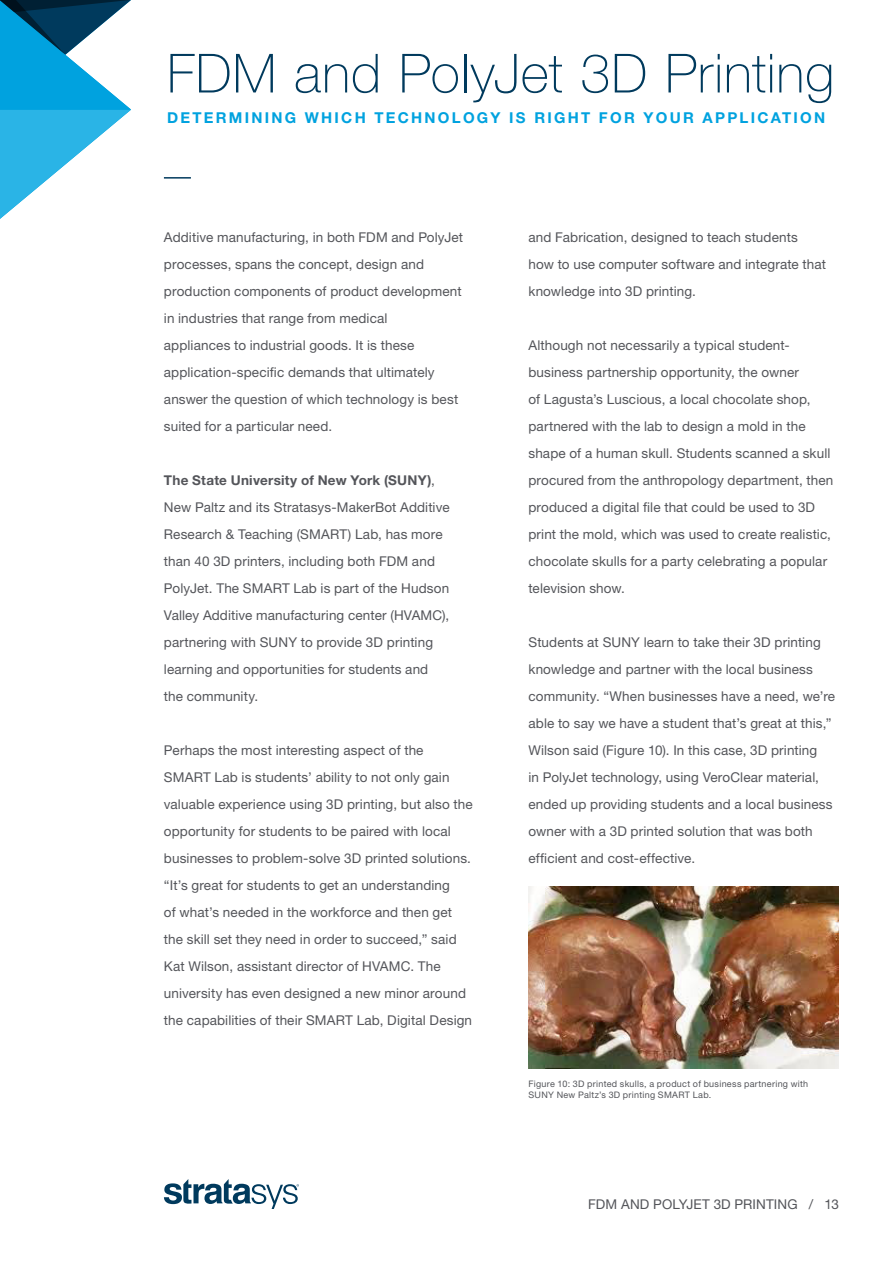
<style>
.page{position:relative;width:893px;height:1263px;background:#fff}
.page>*{position:absolute;margin:0;border:0;box-sizing:border-box;transform-origin:0 0}
.t1{font:100 54px "Helvetica Neue LT Std";letter-spacing:.015em;color:#003a5d}
.t2{font:700 15px "Helvetica Neue LT Std";letter-spacing:.15em;color:#00a2df}
.WP_-_Body_Copy{font:13.5px/27px "Helvetica Neue LT Std";letter-spacing:.01em;color:#54555a}
.WP_-_Body_Copy-2{font:9px/10.5px "Helvetica Neue LT Std";letter-spacing:.03em;color:#54555a}
.s1{font-weight:700}
</style>
<div class="page">
<svg style="left:164px;top:1179px;width:135px;height:30px"></svg>
<svg style="left:0;top:0;width:131px;height:219px"></svg>
<hr style="left:164px;top:177px;width:27px;height:2px;background:#003a5d">
<img style="left:528px;top:886px;width:311px;height:183px">
<h1 class="t1" style="left:167px;top:42px;width:669px">FDM and PolyJet 3D Printing</h1>
<p class="t2" style="left:167px;top:109px;width:660px">DETERMINING WHICH TECHNOLOGY IS RIGHT FOR YOUR APPLICATION</p>
<p class="WP_-_Body_Copy" style="left:164px;top:224px;width:301px">Additive manufacturing, in both FDM and PolyJet processes, spans the concept, design and production components of product development in industries that range from medical<br>appliances to industrial goods. It is these application-specific demands that ultimately answer the question of which technology is best suited for a particular need.</p>
<p class="WP_-_Body_Copy" style="left:164px;top:467px;width:287px"><span class="s1">The State University of New York (SUNY)</span>, New Paltz and its Stratasys-MakerBot Additive Research &amp; Teaching (SMART) Lab, has more than 40 3D printers, including both FDM and PolyJet. The SMART Lab is part of the Hudson Valley Additive manufacturing center (HVAMC), partnering with SUNY to provide 3D printing learning and opportunities for students and the community.</p>
<p class="WP_-_Body_Copy" style="left:164px;top:737px;width:310px">Perhaps the most interesting aspect of the SMART Lab is students’ ability to not only gain valuable experience using 3D printing, but also the opportunity for students to be paired with local businesses to problem-solve 3D printed solutions. “It’s great for students to get an understanding<br>of what’s needed in the workforce and then get the skill set they need in order to succeed,” said Kat Wilson, assistant director of HVAMC. The university has even designed a new minor around the capabilities of their SMART Lab, Digital Design</p>
<p class="WP_-_Body_Copy" style="left:528px;top:224px;width:299px">and Fabrication, designed to teach students how to use computer software and integrate that knowledge into 3D printing.</p>
<p class="WP_-_Body_Copy" style="left:528px;top:332px;width:306px">Although not necessarily a typical student&shy;business partnership opportunity, the owner<br>of Lagusta’s Luscious, a local chocolate shop, partnered with the lab to design a mold in the shape of a human skull. Students scanned a skull procured from the anthropology department, then produced a digital file that could be used to 3D print the mold, which was used to create realistic, chocolate skulls for a party celebrating a popular television show.</p>
<p class="WP_-_Body_Copy" style="left:528px;top:629px;width:308px">Students at SUNY learn to take their 3D printing knowledge and partner with the local business community. “When businesses have a need, we’re able to say we have a student that’s great at this,” Wilson said (Figure 10). In this case, 3D printing<br>in PolyJet technology, using VeroClear material, ended up providing students and a local business owner with a 3D printed solution that was both efficient and cost-effective.</p>
<p class="WP_-_Body_Copy-2" style="left:528px;top:1078px;width:281px">Figure 10: 3D printed skulls, a product of business partnering with<br>SUNY New Paltz’s 3D printing SMART Lab.</p>
<p class="WP_-_Body_Copy" style="left:588px;top:1190px;width:252px">FDM AND POLYJET 3D PRINTING / 13</p>
</div>
